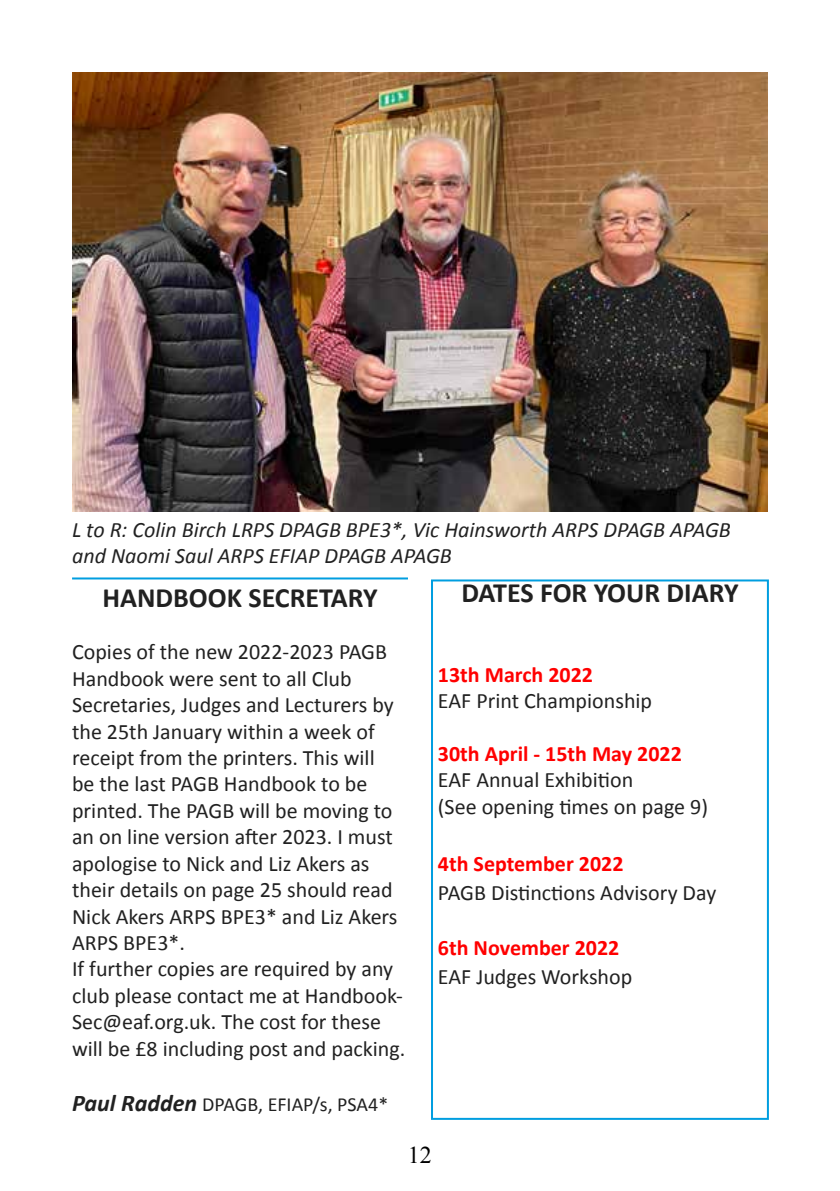
<style>
.page{position:relative;width:840px;height:1191px;background:#fff}
.page>*{position:absolute;margin:0;border:0;box-sizing:border-box;transform-origin:0 0}
.t1{font:700 28px "Calibri";color:#212121}
.t2{font:24px "Times New Roman";color:#000}
.t3{font:22px/26.4px "Calibri";color:#212121}
.t4{font:italic 22px/26.4px "Calibri";color:#212121}
.t5{font:700 22px "Calibri";color:#f00}
.t6{font:20px "Calibri";color:#212121}
.s1{font-weight:700;font-style:italic;font-size:24px}
</style>
<div class="page">
<div style="left:431px;top:579px;width:337px;height:540px;border:2px solid #009ee0"></div>
<img style="left:72px;top:72px;width:695px;height:440px">
<hr style="left:72px;top:577px;width:336px;height:2px;background:#009ee0">
<p class="t4" style="left:72px;top:515px;width:660px">L to R: Colin Birch LRPS DPAGB BPE3*, Vic Hainsworth ARPS DPAGB APAGB and Naomi Saul ARPS EFIAP DPAGB APAGB</p>
<p class="t1" style="left:102px;top:577px;width:277px">HANDBOOK SECRETARY</p>
<p class="t3" style="left:72px;top:638px;width:334px">Copies of the new 2022-2023 PAGB<br>Handbook were sent to all Club<br>Secretaries, Judges and Lecturers by the 25th January within a week of receipt from the printers. This will<br>be the last PAGB Handbook to be printed. The PAGB will be moving to an on line version after 2023. I must apologise to Nick and Liz Akers as their details on page 25 should read<br>Nick Akers ARPS BPE3* and Liz Akers<br>ARPS BPE3*.<br>If further copies are required by any club please contact me at Handbook-<br>Sec@eaf.org.uk. The cost for these will be £8 including post and packing.</p>
<p class="t6" style="left:72px;top:1090px;width:317px"><span class="s1">Paul Radden</span> DPAGB, EFIAP/s, PSA4*</p>
<p class="t1" style="left:461px;top:573px;width:278px">DATES FOR YOUR DIARY</p>
<p class="t5" style="left:437px;top:659px;width:156px">13th March 2022</p>
<p class="t3" style="left:437px;top:687px;width:215px">EAF Print Championship</p>
<p class="t5" style="left:437px;top:738px;width:245px">30th April - 15th May 2022</p>
<p class="t3" style="left:437px;top:766px;width:271px">EAF Annual Exhibition<br>(See opening times on page 9)</p>
<p class="t5" style="left:437px;top:848px;width:187px">4th September 2022</p>
<p class="t3" style="left:437px;top:879px;width:280px">PAGB Distinctions Advisory Day</p>
<p class="t5" style="left:437px;top:932px;width:183px">6th November 2022</p>
<p class="t3" style="left:437px;top:963px;width:196px">EAF Judges Workshop</p>
<p class="t2" style="left:408px;top:1139px;width:25px">12</p>
</div>
